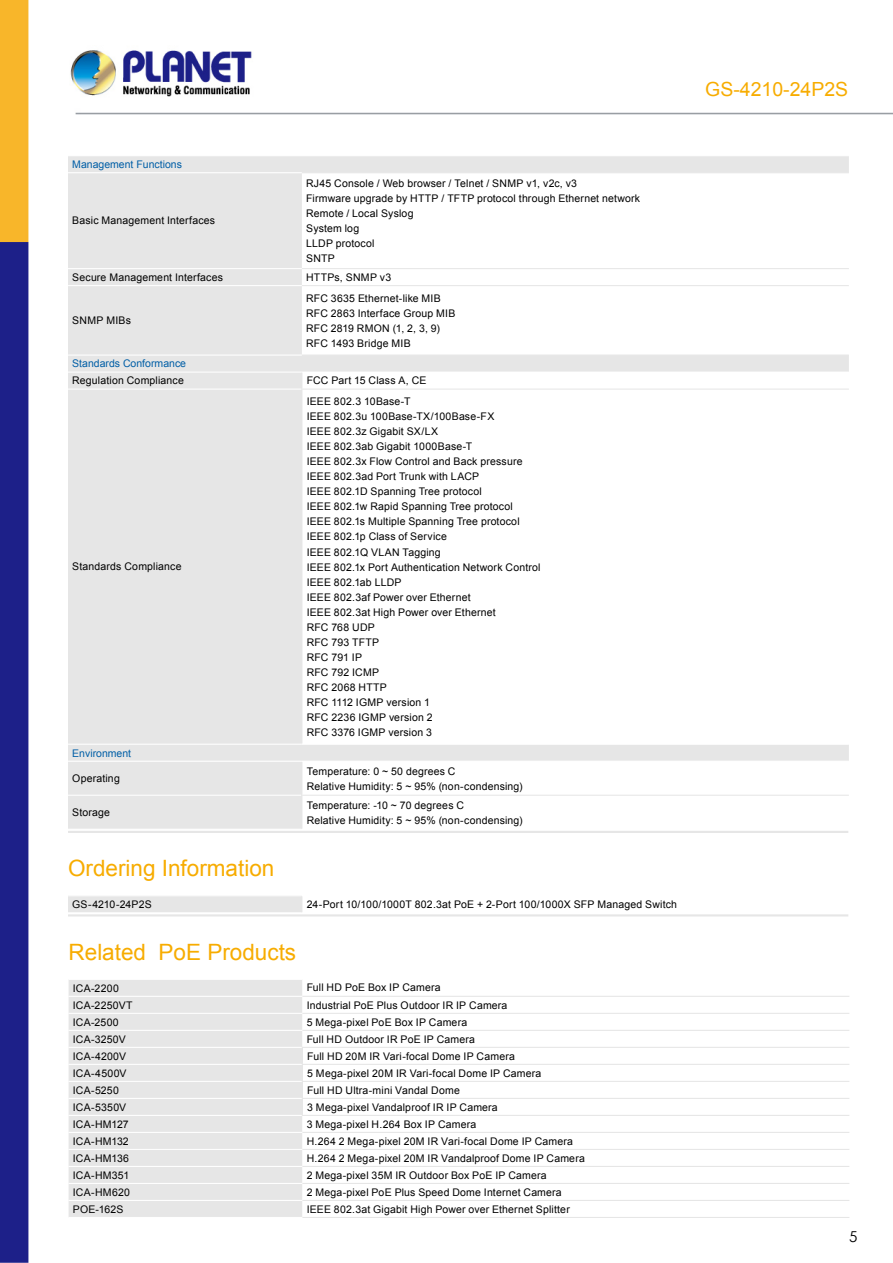
<style>
.page{position:relative;width:893px;height:1263px;background:#fff}
.page>*{position:absolute;margin:0;border:0;box-sizing:border-box;transform-origin:0 0}
.t1{font:22.5px "Arial";color:#f7ac00}
.t2{font:19.5px "Arial";color:#f7ac00}
.t3{font:15px "Century Gothic";color:#000}
.t4{font:10.5px/15px "Arial";letter-spacing:.015em;color:#000}
.t5{font:10.5px "Arial";color:#005ea6}
</style>
<div class="page">
<img style="left:0;top:0;width:893px;height:1263px">
<div style="left:68px;top:896px;width:234px;height:17px;background:#e6e6e6"></div>
<div style="left:302px;top:896px;width:547px;height:17px;background:#fff"></div>
<hr style="left:68px;top:895px;width:234px;height:1px;background:#fff">
<hr style="left:68px;top:912px;width:234px;height:1px;background:#fff">
<div style="left:68px;top:156px;width:781px;height:16px;background:#e6e6e6"></div>
<div style="left:68px;top:173px;width:234px;height:656px;background:#e6e6e6"></div>
<svg style="left:302px;top:173px;width:547px;height:656px"></svg>
<div style="left:302px;top:372px;width:547px;height:17px;background:#fff"></div>
<hr style="left:68px;top:795px;width:233px;height:1px;background:#fff">
<hr style="left:68px;top:829px;width:234px;height:1px;background:#fff">
<hr style="left:301px;top:762px;width:1px;height:33px;background:#e6e6e6">
<hr style="left:301px;top:796px;width:1px;height:33px;background:#e6e6e6">
<hr style="left:301px;top:389px;width:548px;height:1px;background:#e6e6e6">
<hr style="left:301px;top:795px;width:548px;height:1px;background:#e6e6e6">
<hr style="left:68px;top:155px;width:234px;height:1px;background:#fff">
<hr style="left:302px;top:155px;width:547px;height:1px;background:#fff">
<hr style="left:68px;top:172px;width:234px;height:1px;background:#fff">
<hr style="left:68px;top:268px;width:234px;height:1px;background:#fff">
<hr style="left:68px;top:285px;width:234px;height:1px;background:#fff">
<hr style="left:68px;top:355px;width:234px;height:1px;background:#fff">
<hr style="left:68px;top:372px;width:234px;height:1px;background:#fff">
<svg style="left:301px;top:373px;width:1px;height:16px"></svg>
<hr style="left:301px;top:390px;width:1px;height:354px;background:#e6e6e6">
<hr style="left:68px;top:389px;width:233px;height:1px;background:#fff">
<hr style="left:68px;top:744px;width:234px;height:1px;background:#fff">
<hr style="left:302px;top:744px;width:547px;height:1px;background:#fff">
<hr style="left:68px;top:761px;width:234px;height:1px;background:#fff">
<hr style="left:302px;top:761px;width:547px;height:1px;background:#fff">
<hr style="left:302px;top:172px;width:547px;height:1px;background:#e6e6e6">
<hr style="left:302px;top:268px;width:547px;height:1px;background:#e6e6e6">
<hr style="left:302px;top:285px;width:547px;height:1px;background:#e6e6e6">
<hr style="left:302px;top:355px;width:547px;height:1px;background:#e6e6e6">
<div style="left:69px;top:980px;width:233px;height:237px;background:#e6e6e6"></div>
<svg style="left:302px;top:1116px;width:547px;height:101px"></svg>
<hr style="left:69px;top:979px;width:233px;height:1px;background:#fff">
<hr style="left:69px;top:996px;width:233px;height:1px;background:#fff">
<hr style="left:69px;top:1013px;width:233px;height:1px;background:#fff">
<hr style="left:69px;top:1030px;width:233px;height:1px;background:#fff">
<hr style="left:69px;top:1047px;width:233px;height:1px;background:#fff">
<hr style="left:69px;top:1064px;width:233px;height:1px;background:#fff">
<hr style="left:69px;top:1081px;width:233px;height:1px;background:#fff">
<hr style="left:69px;top:1098px;width:233px;height:1px;background:#fff">
<hr style="left:69px;top:1115px;width:233px;height:1px;background:#fff">
<hr style="left:69px;top:1132px;width:233px;height:1px;background:#fff">
<hr style="left:69px;top:1149px;width:233px;height:1px;background:#fff">
<hr style="left:69px;top:1166px;width:233px;height:1px;background:#fff">
<hr style="left:69px;top:1183px;width:233px;height:1px;background:#fff">
<hr style="left:69px;top:1200px;width:233px;height:1px;background:#fff">
<hr style="left:69px;top:1217px;width:233px;height:1px;background:#fff">
<svg style="left:302px;top:979px;width:547px;height:136px"></svg>
<hr style="left:302px;top:1047px;width:547px;height:1px;background:#e6e6e6">
<hr style="left:302px;top:1064px;width:547px;height:1px;background:#e6e6e6">
<hr style="left:302px;top:1081px;width:547px;height:1px;background:#e6e6e6">
<hr style="left:302px;top:1098px;width:547px;height:1px;background:#e6e6e6">
<hr style="left:302px;top:1115px;width:547px;height:1px;background:#e6e6e6">
<hr style="left:302px;top:1132px;width:547px;height:1px;background:#e6e6e6">
<hr style="left:302px;top:1149px;width:547px;height:1px;background:#e6e6e6">
<hr style="left:302px;top:1166px;width:547px;height:1px;background:#e6e6e6">
<hr style="left:302px;top:1183px;width:547px;height:1px;background:#e6e6e6">
<hr style="left:302px;top:1200px;width:547px;height:1px;background:#e6e6e6">
<hr style="left:302px;top:1217px;width:547px;height:1px;background:#e6e6e6">
<hr style="left:68px;top:914px;width:780px;height:2px;background:#e6e6e6">
<hr style="left:68px;top:831px;width:780px;height:2px;background:#e6e6e6">
<p class="t5" style="left:72px;top:157px;width:111px">Management Functions</p>
<p class="t4" style="left:72px;top:213px;width:144px">Basic Management Interfaces</p>
<p class="t4" style="left:306px;top:176px;width:335px">RJ45 Console / Web browser / Telnet / SNMP v1, v2c, v3<br>Firmware upgrade by HTTP / TFTP protocol through Ethernet network<br>Remote / Local Syslog<br>System log<br>LLDP protocol<br>SNTP</p>
<p class="t4" style="left:72px;top:270px;width:152px">Secure Management Interfaces</p>
<p class="t4" style="left:306px;top:270px;width:87px">HTTPs, SNMP v3</p>
<p class="t4" style="left:72px;top:313px;width:60px">SNMP MIBs</p>
<p class="t4" style="left:306px;top:291px;width:151px">RFC 3635 Ethernet-like MIB<br>RFC 2863 Interface Group MIB<br>RFC 2819 RMON (1, 2, 3, 9)<br>RFC 1493 Bridge MIB</p>
<p class="t5" style="left:72px;top:357px;width:115px">Standards Conformance</p>
<p class="t4" style="left:72px;top:373px;width:113px">Regulation Compliance</p>
<p class="t4" style="left:307px;top:373px;width:121px">FCC Part 15 Class A, CE</p>
<p class="t4" style="left:72px;top:559px;width:111px">Standards Compliance</p>
<p class="t4" style="left:307px;top:394px;width:235px">IEEE 802.3 10Base-T<br>IEEE 802.3u 100Base-TX/100Base-FX<br>IEEE 802.3z Gigabit SX/LX<br>IEEE 802.3ab Gigabit 1000Base-T<br>IEEE 802.3x Flow Control and Back pressure<br>IEEE 802.3ad Port Trunk with LACP<br>IEEE 802.1D Spanning Tree protocol<br>IEEE 802.1w Rapid Spanning Tree protocol<br>IEEE 802.1s Multiple Spanning Tree protocol<br>IEEE 802.1p Class of Service<br>IEEE 802.1Q VLAN Tagging<br>IEEE 802.1x Port Authentication Network Control<br>IEEE 802.1ab LLDP<br>IEEE 802.3af Power over Ethernet<br>IEEE 802.3at High Power over Ethernet<br>RFC 768 UDP<br>RFC 793 TFTP<br>RFC 791 IP<br>RFC 792 ICMP<br>RFC 2068 HTTP<br>RFC 1112 IGMP version 1<br>RFC 2236 IGMP version 2<br>RFC 3376 IGMP version 3</p>
<p class="t5" style="left:72px;top:746px;width:60px">Environment</p>
<p class="t4" style="left:72px;top:771px;width:49px">Operating</p>
<p class="t4" style="left:307px;top:763px;width:217px">Temperature: 0 ~ 50 degrees C<br>Relative Humidity: 5 ~ 95% (non-condensing)</p>
<p class="t4" style="left:72px;top:805px;width:39px">Storage</p>
<p class="t4" style="left:307px;top:798px;width:217px">Temperature: -10 ~ 70 degrees C<br>Relative Humidity: 5 ~ 95% (non-condensing)</p>
<h1 class="t1" style="left:68px;top:854px;width:208px">Ordering Information</h1>
<p class="t4" style="left:72px;top:897px;width:81px">GS-4210-24P2S</p>
<p class="t4" style="left:307px;top:897px;width:372px">24-Port 10/100/1000T 802.3at PoE + 2-Port 100/1000X SFP Managed Switch</p>
<h1 class="t1" style="left:69px;top:937px;width:229px">Related PoE Products</h1>
<p class="t4" style="left:73px;top:980px;width:48px">ICA-2200</p>
<p class="t4" style="left:307px;top:980px;width:135px">Full HD PoE Box IP Camera</p>
<p class="t4" style="left:73px;top:997px;width:61px">ICA-2250VT</p>
<p class="t4" style="left:307px;top:997px;width:202px">Industrial PoE Plus Outdoor IR IP Camera</p>
<p class="t4" style="left:73px;top:1014px;width:47px">ICA-2500</p>
<p class="t4" style="left:307px;top:1014px;width:162px">5 Mega-pixel PoE Box IP Camera</p>
<p class="t4" style="left:73px;top:1031px;width:55px">ICA-3250V</p>
<p class="t4" style="left:307px;top:1031px;width:170px">Full HD Outdoor IR PoE IP Camera</p>
<p class="t4" style="left:73px;top:1048px;width:55px">ICA-4200V</p>
<p class="t4" style="left:307px;top:1048px;width:209px">Full HD 20M IR Vari-focal Dome IP Camera</p>
<p class="t4" style="left:73px;top:1065px;width:55px">ICA-4500V</p>
<p class="t4" style="left:307px;top:1065px;width:236px">5 Mega-pixel 20M IR Vari-focal Dome IP Camera</p>
<p class="t4" style="left:73px;top:1082px;width:48px">ICA-5250</p>
<p class="t4" style="left:307px;top:1082px;width:154px">Full HD Ultra-mini Vandal Dome</p>
<p class="t4" style="left:73px;top:1099px;width:55px">ICA-5350V</p>
<p class="t4" style="left:307px;top:1099px;width:192px">3 Mega-pixel Vandalproof IR IP Camera</p>
<p class="t4" style="left:73px;top:1116px;width:57px">ICA-HM127</p>
<p class="t4" style="left:307px;top:1116px;width:171px">3 Mega-pixel H.264 Box IP Camera</p>
<p class="t4" style="left:73px;top:1133px;width:57px">ICA-HM132</p>
<p class="t4" style="left:307px;top:1133px;width:268px">H.264 2 Mega-pixel 20M IR Vari-focal Dome IP Camera</p>
<p class="t4" style="left:73px;top:1150px;width:58px">ICA-HM136</p>
<p class="t4" style="left:307px;top:1150px;width:280px">H.264 2 Mega-pixel 20M IR Vandalproof Dome IP Camera</p>
<p class="t4" style="left:73px;top:1167px;width:58px">ICA-HM351</p>
<p class="t4" style="left:307px;top:1167px;width:241px">2 Mega-pixel 35M IR Outdoor Box PoE IP Camera</p>
<p class="t4" style="left:73px;top:1185px;width:59px">ICA-HM620</p>
<p class="t4" style="left:307px;top:1185px;width:257px">2 Mega-pixel PoE Plus Speed Dome Internet Camera</p>
<p class="t4" style="left:73px;top:1202px;width:52px">POE-162S</p>
<p class="t4" style="left:307px;top:1202px;width:265px">IEEE 802.3at Gigabit High Power over Ethernet Splitter</p>
<h2 class="t2" style="left:705px;top:77px;width:145px">GS-4210-24P2S</h2>
<h3 class="t3" style="left:849px;top:1227px;width:10px">5</h3>
</div>
